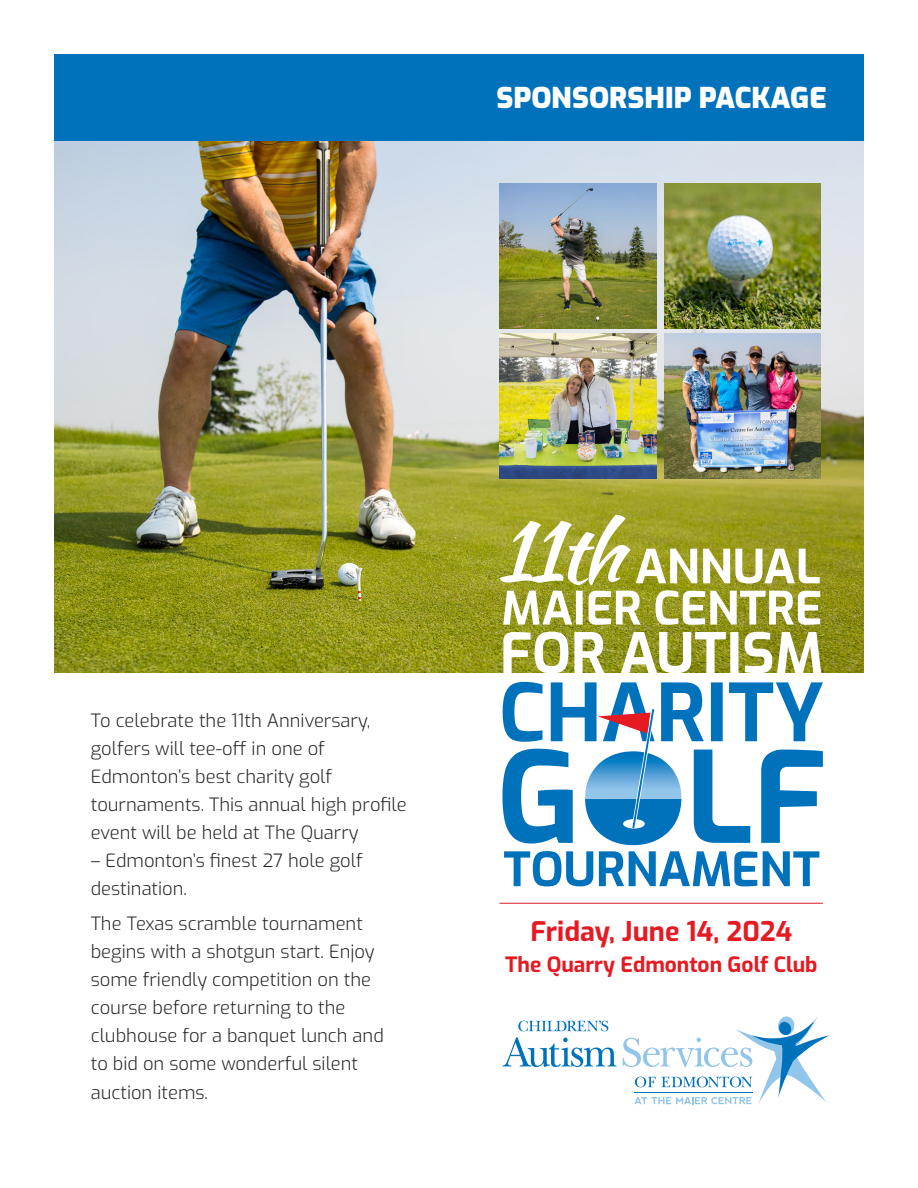
<style>
.page{position:relative;width:918px;height:1188px;background:#fff}
.page>*{position:absolute;margin:0;border:0;box-sizing:border-box;transform-origin:0 0}
.t1{font:900 28.5px "Exo";color:#fff}
.t2{font:700 27px "Exo";color:#e51a23}
.t3{font:700 21px "Exo";color:#e51a23}
.t4{font:300 18.3px/28px "Exo";color:#231f20}
</style>
<div class="page">
<img style="left:54px;top:140px;width:810px;height:532px">
<div style="left:54px;top:54px;width:810px;height:86px;background:#0072bc"></div>
<svg style="left:503px;top:1037px;width:114px;height:30px"></svg>
<svg style="left:518px;top:1020px;width:90px;height:11px"></svg>
<svg style="left:623px;top:1016px;width:207px;height:88px"></svg>
<hr style="left:634px;top:1092px;width:118px;height:1px;background:#0072bc">
<hr style="left:500px;top:903px;width:323px;height:1px;background:#e51a23">
<img style="left:664px;top:184px;width:157px;height:145px">
<img style="left:664px;top:334px;width:157px;height:145px">
<img style="left:500px;top:184px;width:156px;height:145px">
<img style="left:500px;top:334px;width:156px;height:145px">
<svg style="left:504px;top:851px;width:315px;height:35px"></svg>
<svg style="left:503px;top:632px;width:318px;height:41px"></svg>
<svg style="left:502px;top:682px;width:321px;height:163px"></svg>
<svg style="left:500px;top:515px;width:320px;height:110px"></svg>
<p class="t1" style="left:496px;top:76px;width:332px">SPONSORSHIP PACKAGE</p>
<p class="t4" style="left:91px;top:705px;width:318px">To celebrate the 11th Anniversary, golfers will tee-off in one of<br>Edmonton’s best charity golf tournaments. This annual high profile event will be held at The Quarry</p>
<p class="t4" style="left:91px;top:846px;width:273px">– Edmonton’s finest 27 hole golf destination.</p>
<p class="t4" style="left:91px;top:908px;width:295px">The Texas scramble tournament begins with a shotgun start. Enjoy some friendly competition on the course before returning to the clubhouse for a banquet lunch and to bid on some wonderful silent auction items.</p>
<p class="t2" style="left:530px;top:910px;width:263px">Friday, June 14, 2024</p>
<p class="t3" style="left:505px;top:949px;width:314px">The Quarry Edmonton Golf Club</p>
</div>
